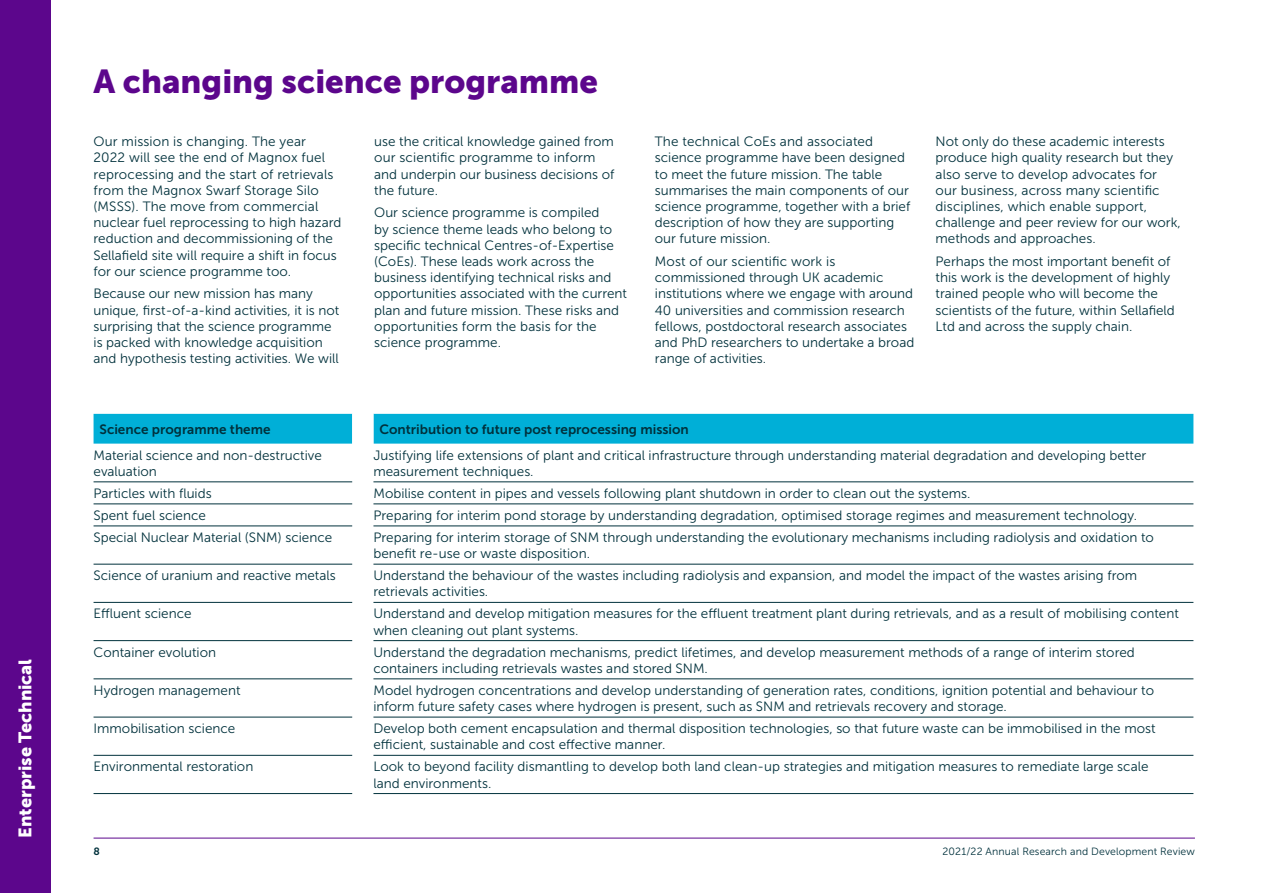
<style>
.page{position:relative;width:1263px;height:893px;background:#fff}
.page>*{position:absolute;margin:0;border:0;box-sizing:border-box;transform-origin:0 0}
.H1_colour{font:33px "Museo Sans 900";color:#5c068c}
.t1{font:18px "Museo Sans 900";color:#fff}
.Body_text{font:13.5px/16.2px "Museo Sans 300";color:#00313c}
.Section_intro_small{font:13.5px "Museo Sans 700";color:#00313c}
.t2{font:10.5px "Museo Sans 300";letter-spacing:.01em;color:#00313c}
.t3{font:10.5px "Museo Sans 700";color:#00313c}
</style>
<div class="page">
<div style="left:0;top:0;width:51px;height:893px;background:#5c068c"></div>
<svg style="left:94px;top:414px;width:1099px;height:342px"></svg>
<hr style="left:94px;top:482px;width:258px;height:1px;background:#00313c">
<hr style="left:373px;top:482px;width:820px;height:1px;background:#00313c">
<hr style="left:94px;top:504px;width:258px;height:1px;background:#00313c">
<hr style="left:373px;top:504px;width:820px;height:1px;background:#00313c">
<hr style="left:94px;top:526px;width:258px;height:1px;background:#00313c">
<hr style="left:373px;top:526px;width:820px;height:1px;background:#00313c">
<hr style="left:94px;top:564px;width:258px;height:1px;background:#00313c">
<hr style="left:373px;top:564px;width:820px;height:1px;background:#00313c">
<hr style="left:94px;top:602px;width:258px;height:1px;background:#00313c">
<hr style="left:373px;top:602px;width:820px;height:1px;background:#00313c">
<hr style="left:94px;top:640px;width:258px;height:1px;background:#00313c">
<hr style="left:373px;top:640px;width:820px;height:1px;background:#00313c">
<hr style="left:94px;top:679px;width:258px;height:1px;background:#00313c">
<hr style="left:373px;top:679px;width:820px;height:1px;background:#00313c">
<hr style="left:94px;top:717px;width:258px;height:1px;background:#00313c">
<hr style="left:373px;top:717px;width:820px;height:1px;background:#00313c">
<hr style="left:94px;top:755px;width:258px;height:1px;background:#00313c">
<hr style="left:373px;top:755px;width:820px;height:1px;background:#00313c">
<hr style="left:94px;top:793px;width:258px;height:1px;background:#00313c">
<hr style="left:373px;top:793px;width:820px;height:1px;background:#00313c">
<hr style="left:94px;top:838px;width:1101px;height:1px;background:#5c068c">
<h2 class="t1" style="left:15px;top:838px;width:180px;rotate:-90deg">Enterprise Technical</h2>
<h1 class="H1_colour" style="left:94px;top:62px;width:506px">A changing science programme</h1>
<p class="Body_text" style="left:94px;top:134px;width:249px">Our mission is changing. The year<br>2022 will see the end of Magnox fuel reprocessing and the start of retrievals from the Magnox Swarf Storage Silo (MSSS). The move from commercial nuclear fuel reprocessing to high hazard reduction and decommissioning of the Sellafield site will require a shift in focus for our science programme too.</p>
<p class="Body_text" style="left:94px;top:286px;width:247px">Because our new mission has many unique, first-of-a-kind activities, it is not surprising that the science programme is packed with knowledge acquisition and hypothesis testing activities. We will</p>
<p class="Body_text" style="left:374px;top:134px;width:242px">use the critical knowledge gained from our scientific programme to inform and underpin our business decisions of the future.</p>
<p class="Body_text" style="left:374px;top:205px;width:254px">Our science programme is compiled<br>by science theme leads who belong to specific technical Centres-of-Expertise (CoEs). These leads work across the business identifying technical risks and opportunities associated with the current plan and future mission. These risks and opportunities form the basis for the science programme.</p>
<p class="Body_text" style="left:655px;top:134px;width:257px">The technical CoEs and associated science programme have been designed to meet the future mission. The table summarises the main components of our science programme, together with a brief description of how they are supporting our future mission.</p>
<p class="Body_text" style="left:655px;top:253px;width:261px">Most of our scientific work is commissioned through UK academic institutions where we engage with around 40 universities and commission research fellows, postdoctoral research associates and PhD researchers to undertake a broad range of activities.</p>
<p class="Body_text" style="left:935px;top:134px;width:247px">Not only do these academic interests produce high quality research but they also serve to develop advocates for our business, across many scientific disciplines, which enable support, challenge and peer review for our work, methods and approaches.</p>
<p class="Body_text" style="left:935px;top:253px;width:241px">Perhaps the most important benefit of this work is the development of highly trained people who will become the scientists of the future, within Sellafield Ltd and across the supply chain.</p>
<p class="Section_intro_small" style="left:100px;top:422px;width:173px">Science programme theme</p>
<p class="Section_intro_small" style="left:379px;top:422px;width:311px">Contribution to future post reprocessing mission</p>
<p class="Body_text" style="left:94px;top:447px;width:230px">Material science and non-destructive evaluation</p>
<p class="Body_text" style="left:373px;top:447px;width:774px">Justifying life extensions of plant and critical infrastructure through understanding material degradation and developing better measurement techniques.</p>
<p class="Body_text" style="left:94px;top:485px;width:120px">Particles with fluids</p>
<p class="Body_text" style="left:373px;top:485px;width:598px">Mobilise content in pipes and vessels following plant shutdown in order to clean out the systems.</p>
<p class="Body_text" style="left:94px;top:507px;width:114px">Spent fuel science</p>
<p class="Body_text" style="left:373px;top:507px;width:765px">Preparing for interim pond storage by understanding degradation, optimised storage regimes and measurement technology.</p>
<p class="Body_text" style="left:94px;top:529px;width:240px">Special Nuclear Material (SNM) science</p>
<p class="Body_text" style="left:373px;top:529px;width:782px">Preparing for interim storage of SNM through understanding the evolutionary mechanisms including radiolysis and oxidation to benefit re-use or waste disposition.</p>
<p class="Body_text" style="left:94px;top:568px;width:244px">Science of uranium and reactive metals</p>
<p class="Body_text" style="left:373px;top:568px;width:765px">Understand the behaviour of the wastes including radiolysis and expansion, and model the impact of the wastes arising from retrievals activities.</p>
<p class="Body_text" style="left:94px;top:606px;width:100px">Effluent science</p>
<p class="Body_text" style="left:373px;top:606px;width:807px">Understand and develop mitigation measures for the effluent treatment plant during retrievals, and as a result of mobilising content when cleaning out plant systems.</p>
<p class="Body_text" style="left:94px;top:644px;width:124px">Container evolution</p>
<p class="Body_text" style="left:373px;top:644px;width:763px">Understand the degradation mechanisms, predict lifetimes, and develop measurement methods of a range of interim stored containers including retrievals wastes and stored SNM.</p>
<p class="Body_text" style="left:94px;top:682px;width:148px">Hydrogen management</p>
<p class="Body_text" style="left:373px;top:682px;width:782px">Model hydrogen concentrations and develop understanding of generation rates, conditions, ignition potential and behaviour to inform future safety cases where hydrogen is present, such as SNM and retrievals recovery and storage.</p>
<p class="Body_text" style="left:94px;top:720px;width:143px">Immobilisation science</p>
<p class="Body_text" style="left:373px;top:720px;width:784px">Develop both cement encapsulation and thermal disposition technologies, so that future waste can be immobilised in the most efficient, sustainable and cost effective manner.</p>
<p class="Body_text" style="left:94px;top:759px;width:161px">Environmental restoration</p>
<p class="Body_text" style="left:373px;top:759px;width:776px">Look to beyond facility dismantling to develop both land clean-up strategies and mitigation measures to remediate large scale land environments.</p>
<p class="t3" style="left:94px;top:846px;width:8px">8</p>
<p class="t2" style="left:942px;top:846px;width:254px">2021/22 Annual Research and Development Review</p>
</div>
